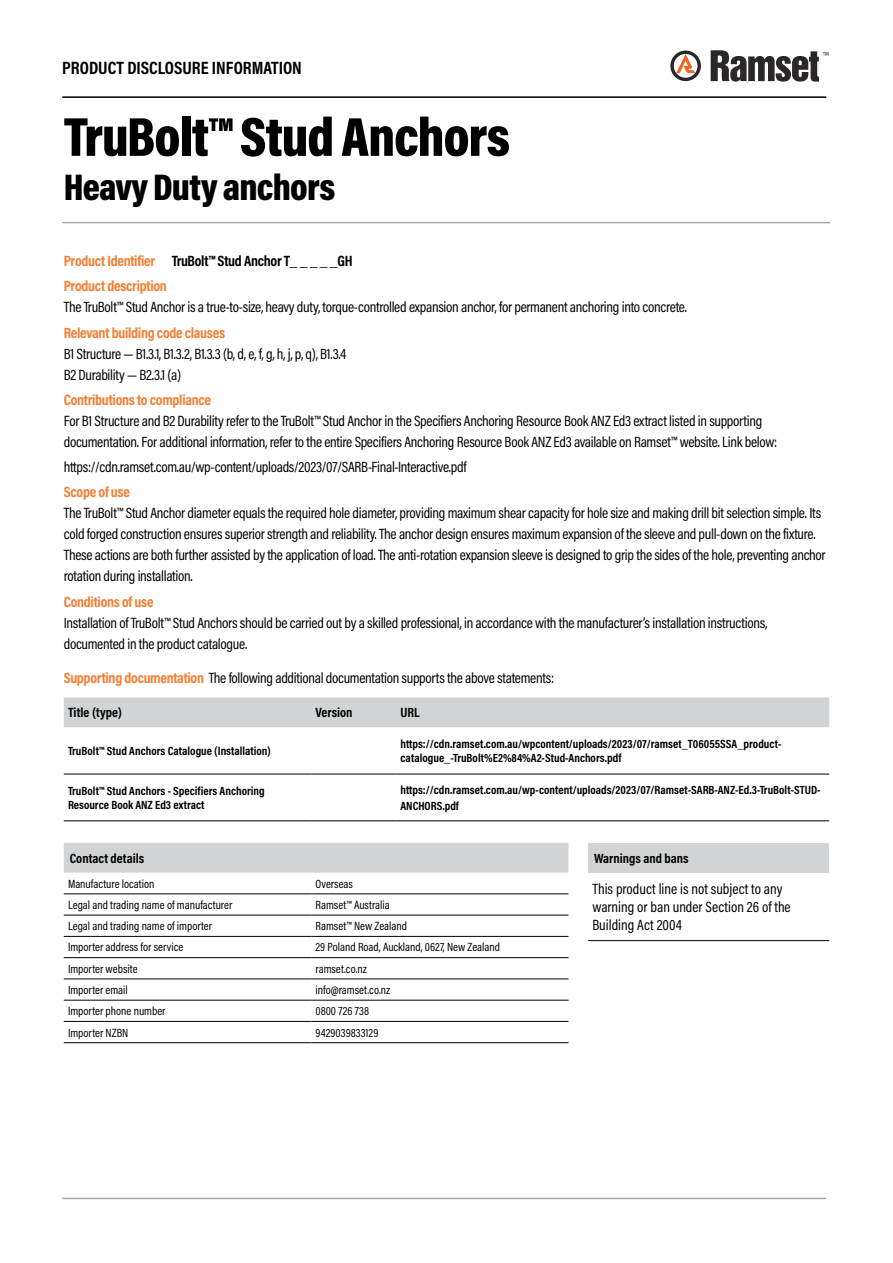
<style>
.page{position:relative;width:893px;height:1263px;background:#fff}
.page>*{position:absolute;margin:0;border:0;box-sizing:border-box;transform-origin:0 0}
.t1{font:900 55.5px "Acumin Pro Cond";letter-spacing:-.02em;color:#000}
.t2{font:900 37.5px "Acumin Pro Cond";letter-spacing:-.02em;color:#000}
.t3{font:700 18px "Acumin Pro Cond";color:#000}
.t4{font:15px/21px "Acumin Pro Cond";letter-spacing:-.02em;color:#000}
.t5{font:700 15px/25.2px "Acumin Pro Cond";letter-spacing:-.02em;color:#f47d30}
.t6{font:15px/18px "Acumin Pro Cond";color:#000}
.t7{font:700 13.5px "Acumin Pro Cond";color:#000}
.t8{font:700 12px/14.4px "Acumin Pro Cond";color:#000}
.t9{font:12px "Acumin Pro Cond";color:#000}
.s1{color:#000}
.s2{font-weight:700;color:#f47d30}
</style>
<div class="page">
<svg style="left:670px;top:51px;width:31px;height:30px"></svg>
<svg style="left:711px;top:50px;width:117px;height:32px"></svg>
<hr style="left:62px;top:96px;width:764px;height:2px;background:#000">
<hr style="left:62px;top:222px;width:768px;height:1px;background:#a7a9ac">
<hr style="left:62px;top:1198px;width:764px;height:1px;background:#a7a9ac">
<div style="left:64px;top:697px;width:765px;height:30px;background:#d1d3d4"></div>
<hr style="left:64px;top:820px;width:247px;height:1px;background:#000">
<hr style="left:311px;top:820px;width:85px;height:1px;background:#000">
<hr style="left:396px;top:820px;width:433px;height:1px;background:#000">
<hr style="left:64px;top:774px;width:247px;height:1px;background:#000">
<hr style="left:311px;top:774px;width:85px;height:1px;background:#000">
<hr style="left:396px;top:774px;width:433px;height:1px;background:#000">
<div style="left:64px;top:843px;width:504px;height:29px;background:#d1d3d4"></div>
<hr style="left:64px;top:893px;width:247px;height:1px;background:#000">
<hr style="left:311px;top:893px;width:257px;height:1px;background:#000">
<hr style="left:64px;top:915px;width:247px;height:1px;background:#000">
<hr style="left:311px;top:915px;width:257px;height:1px;background:#000">
<hr style="left:64px;top:936px;width:247px;height:1px;background:#000">
<hr style="left:311px;top:936px;width:257px;height:1px;background:#000">
<hr style="left:64px;top:957px;width:247px;height:1px;background:#000">
<hr style="left:311px;top:957px;width:257px;height:1px;background:#000">
<hr style="left:64px;top:979px;width:247px;height:1px;background:#000">
<hr style="left:311px;top:979px;width:257px;height:1px;background:#000">
<hr style="left:64px;top:1000px;width:247px;height:1px;background:#000">
<hr style="left:311px;top:1000px;width:257px;height:1px;background:#000">
<hr style="left:64px;top:1021px;width:247px;height:1px;background:#000">
<hr style="left:311px;top:1021px;width:257px;height:1px;background:#000">
<hr style="left:64px;top:1042px;width:247px;height:1px;background:#000">
<hr style="left:311px;top:1042px;width:257px;height:1px;background:#000">
<div style="left:588px;top:843px;width:241px;height:29px;background:#d1d3d4"></div>
<hr style="left:588px;top:940px;width:241px;height:1px;background:#000">
<p class="t3" style="left:62px;top:55px;width:241px">PRODUCT DISCLOSURE INFORMATION</p>
<h1 class="t1" style="left:64px;top:100px;width:448px">TruBolt™ Stud Anchors</h1>
<h2 class="t2" style="left:64px;top:163px;width:273px">Heavy Duty anchors</h2>
<p class="t5" style="left:64px;top:248px;width:290px">Product Identifier <span class="s1">TruBolt™ Stud Anchor T_ _ _ _ _GH<br></span>Product description</p>
<p class="t4" style="left:64px;top:296px;width:625px">The TruBolt™ Stud Anchor is a true-to-size, heavy duty, torque-controlled expansion anchor, for permanent anchoring into concrete.</p>
<p class="t5" style="left:64px;top:319px;width:163px">Relevant building code clauses</p>
<p class="t4" style="left:64px;top:343px;width:284px">B1 Structure — B1.3.1, B1.3.2, B1.3.3 (b, d, e, f, g, h, j, p, q), B1.3.4<br>B2 Durability — B2.3.1 (a)</p>
<p class="t5" style="left:64px;top:387px;width:149px">Contributions to compliance</p>
<p class="t4" style="left:64px;top:410px;width:715px">For B1 Structure and B2 Durability refer to the TruBolt™ Stud Anchor in the Specifiers Anchoring Resource Book ANZ Ed3 extract listed in supporting documentation. For additional information, refer to the entire Specifiers Anchoring Resource Book ANZ Ed3 available on Ramset™ website. Link below:</p>
<p class="t4" style="left:64px;top:456px;width:404px">https://cdn.ramset.com.au/wp-content/uploads/2023/07/SARB-Final-Interactive.pdf</p>
<p class="t5" style="left:64px;top:479px;width:68px">Scope of use</p>
<p class="t4" style="left:64px;top:502px;width:763px">The TruBolt™ Stud Anchor diameter equals the required hole diameter, providing maximum shear capacity for hole size and making drill bit selection simple. Its cold forged construction ensures superior strength and reliability. The anchor design ensures maximum expansion of the sleeve and pull-down on the fixture.<br>These actions are both further assisted by the application of load. The anti-rotation expansion sleeve is designed to grip the sides of the hole, preventing anchor rotation during installation.</p>
<p class="t5" style="left:64px;top:588px;width:91px">Conditions of use</p>
<p class="t4" style="left:64px;top:612px;width:705px">Installation of TruBolt™ Stud Anchors should be carried out by a skilled professional, in accordance with the manufacturer’s installation instructions, documented in the product catalogue.</p>
<p class="t4" style="left:64px;top:667px;width:492px"><span class="s2">Supporting documentation</span> The following additional documentation supports the above statements:</p>
<p class="t7" style="left:68px;top:704px;width:56px">Title (type)</p>
<p class="t7" style="left:315px;top:704px;width:39px">Version</p>
<p class="t7" style="left:401px;top:704px;width:21px">URL</p>
<p class="t8" style="left:68px;top:743px;width:204px">TruBolt™ Stud Anchors Catalogue (Installation)</p>
<p class="t8" style="left:401px;top:736px;width:382px">https://cdn.ramset.com.au/wpcontent/uploads/2023/07/ramset_T06055SSA_product&shy;catalogue_-TruBolt%E2%84%A2-Stud-Anchors.pdf</p>
<p class="t8" style="left:68px;top:783px;width:198px">TruBolt™ Stud Anchors - Specifiers Anchoring<br>Resource Book ANZ Ed3 extract</p>
<p class="t8" style="left:401px;top:782px;width:422px;line-height:15.6px">https://cdn.ramset.com.au/wp-content/uploads/2023/07/Ramset-SARB-ANZ-Ed.3-TruBolt-STUD-<br>ANCHORS.pdf</p>
<p class="t7" style="left:70px;top:849px;width:76px">Contact details</p>
<p class="t9" style="left:68px;top:876px;width:88px">Manufacture location</p>
<p class="t9" style="left:315px;top:876px;width:39px">Overseas</p>
<p class="t9" style="left:68px;top:897px;width:166px">Legal and trading name of manufacturer</p>
<p class="t9" style="left:315px;top:897px;width:76px">Ramset™ Australia</p>
<p class="t9" style="left:68px;top:918px;width:146px">Legal and trading name of importer</p>
<p class="t9" style="left:315px;top:918px;width:93px">Ramset™ New Zealand</p>
<p class="t9" style="left:68px;top:939px;width:117px">Importer address for service</p>
<p class="t9" style="left:315px;top:939px;width:186px">29 Poland Road, Auckland, 0627, New Zealand</p>
<p class="t9" style="left:68px;top:961px;width:71px">Importer website</p>
<p class="t9" style="left:315px;top:961px;width:53px">ramset.co.nz</p>
<p class="t9" style="left:68px;top:982px;width:61px">Importer email</p>
<p class="t9" style="left:315px;top:982px;width:76px">info@ramset.co.nz</p>
<p class="t9" style="left:68px;top:1003px;width:99px">Importer phone number</p>
<p class="t9" style="left:315px;top:1003px;width:55px">0800 726 738</p>
<p class="t9" style="left:68px;top:1024px;width:62px">Importer NZBN</p>
<p class="t9" style="left:315px;top:1024px;width:64px">9429039833129</p>
<p class="t7" style="left:594px;top:849px;width:96px">Warnings and bans</p>
<p class="t6" style="left:592px;top:880px;width:200px">This product line is not subject to any warning or ban under Section 26 of the<br>Building Act 2004</p>
</div>
